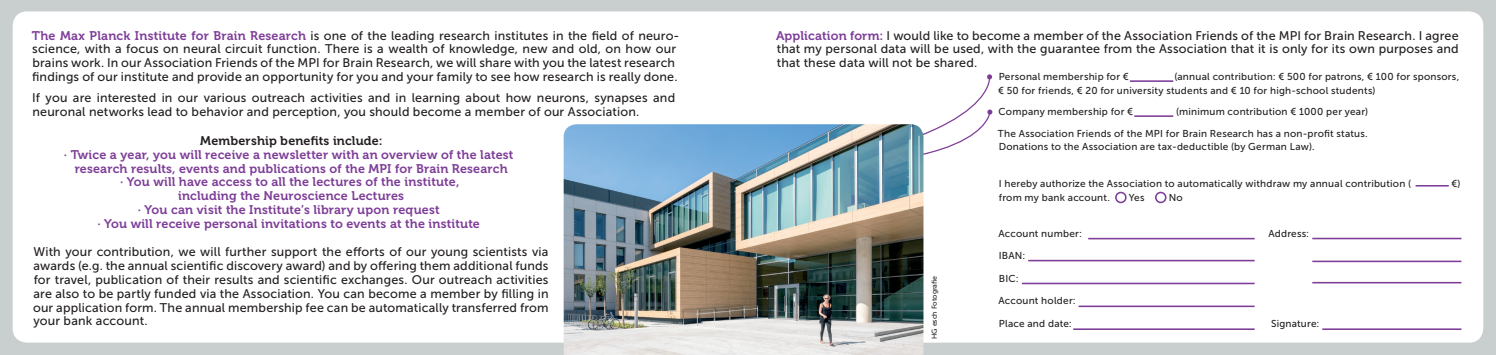
<style>
.page{position:relative;width:1496px;height:355px;background:#fff}
.page>*{position:absolute;margin:0;border:0;box-sizing:border-box;transform-origin:0 0}
.t1{font:12.5px/13.8px "Museo Sans 500";letter-spacing:.015em;color:#231f20}
.t2{font:12.5px/13.8px "Museo 700";letter-spacing:.01em;color:#7e3e98;text-align:center}
.t3{font:12.5px "Museo 700";letter-spacing:.015em;color:#231f20}
.t4{font:10px/13.8px "Museo Sans 500";letter-spacing:.025em;color:#231f20}
.t5{font:7px "Museo Sans 500";color:#231f20}
.s1{font-family:"Museo 700";color:#7e3e98}
</style>
<div class="page">
<div style="left:0;top:0;width:1495px;height:354px;background:#c9cfce"></div>
<div style="left:13px;top:11px;width:1470px;height:331px;background:#fff;border-radius:14px"></div>
<svg style="left:987px;top:74px;width:5px;height:6px"></svg>
<svg style="left:923px;top:109px;width:69px;height:72px"></svg>
<hr style="left:1129px;top:80px;width:44px;height:2px;background:#7e3e98">
<hr style="left:1415px;top:185px;width:33px;height:1px;background:#7e3e98">
<div style="left:1115px;top:191px;width:11px;height:12px;border:2px solid #7e3e98;border-radius:50%"></div>
<div style="left:1154px;top:191px;width:12px;height:12px;border:2px solid #7e3e98;border-radius:50%"></div>
<hr style="left:1088px;top:237px;width:166px;height:2px;background:#7e3e98">
<hr style="left:1028px;top:259px;width:226px;height:2px;background:#7e3e98">
<hr style="left:1021px;top:282px;width:233px;height:2px;background:#7e3e98">
<hr style="left:1078px;top:305px;width:176px;height:2px;background:#7e3e98">
<hr style="left:1073px;top:328px;width:181px;height:1px;background:#7e3e98">
<hr style="left:1312px;top:281px;width:149px;height:2px;background:#7e3e98">
<hr style="left:1312px;top:237px;width:149px;height:2px;background:#7e3e98">
<hr style="left:1312px;top:260px;width:149px;height:2px;background:#7e3e98">
<hr style="left:1322px;top:328px;width:139px;height:1px;background:#7e3e98">
<img style="left:563px;top:124px;width:360px;height:230px">
<hr style="left:1134px;top:115px;width:39px;height:2px;background:#7e3e98">
<p class="t1" style="left:32px;top:28px;width:649px"><span class="s1">The Max Planck Institute for Brain Research</span> is one of the leading research institutes in the field of neuro&shy;science, with a focus on neural circuit function. There is a wealth of knowledge, new and old, on how our brains work. In our Association Friends of the MPI for Brain Research, we will share with you the latest research findings of our institute and provide an opportunity for you and your family to see how research is really done.</p>
<p class="t1" style="left:32px;top:91px;width:644px">If you are interested in our various outreach activities and in learning about how neurons, synapses and neuronal networks lead to behavior and perception, you should become a member of our Association.</p>
<p class="t3" style="left:200px;top:133px;width:184px">Membership benefits include:</p>
<p class="t2" style="left:64px;top:147px;width:451px">· Twice a year, you will receive a newsletter with an overview of the latest research results, events and publications of the MPI for Brain Research<br>· You will have access to all the lectures of the institute,<br>including the Neuroscience Lectures<br>· You can visit the Institute’s library upon request<br>· You will receive personal invitations to events at the institute</p>
<p class="t1" style="left:33px;top:245px;width:517px;text-align:justify">With your contribution, we will further support the efforts of our young scientists via awards (e.g. the annual scientific discovery award) and by offering them additional funds for travel, publication of their results and scientific exchanges. Our outreach activities are also to be partly funded via the Association. You can become a member by filling in our application form. The annual membership fee can be automatically transferred from your bank account.</p>
<p class="t1" style="left:776px;top:28px;width:684px;text-align:justify"><span class="s1">Application form:</span> I would like to become a member of the Association Friends of the MPI for Brain Research. I agree that my personal data will be used, with the guarantee from the Association that it is only for its own purposes and that these data will not be shared.</p>
<p class="t4" style="left:998px;top:70px;width:132px">Personal membership for €</p>
<p class="t4" style="left:998px;top:70px;width:463px;text-indent:176px">(annual contribution: € 500 for patrons, € 100 for sponsors, € 50 for friends, € 20 for university students and € 10 for high-school students)</p>
<p class="t4" style="left:998px;top:105px;width:136px">Company membership for €</p>
<p class="t4" style="left:997px;top:101px;width:372px;line-height:21.2px;text-align:right">(minimum contribution € 1000 per year)<br>The Association Friends of the MPI for Brain Research has a non-profit status.</p>
<p class="t4" style="left:998px;top:140px;width:317px">Donations to the Association are tax-deductible (by German Law).</p>
<p class="t4" style="left:998px;top:176px;width:414px">I hereby authorize the Association to automatically withdraw my annual contribution (</p>
<p class="t4" style="left:1451px;top:176px;width:11px">€)</p>
<p class="t4" style="left:998px;top:190px;width:113px">from my bank account.</p>
<p class="t4" style="left:1128px;top:190px;width:17px">Yes</p>
<p class="t4" style="left:1168px;top:190px;width:16px">No</p>
<p class="t4" style="left:998px;top:226px;width:85px">Account number:</p>
<p class="t4" style="left:1268px;top:226px;width:42px">Address:</p>
<p class="t4" style="left:998px;top:249px;width:28px">IBAN:</p>
<p class="t4" style="left:998px;top:271px;width:21px">BIC:</p>
<p class="t4" style="left:998px;top:294px;width:79px">Account holder:</p>
<p class="t4" style="left:998px;top:316px;width:75px">Place and date:</p>
<p class="t4" style="left:1270px;top:316px;width:50px">Signature:</p>
<p class="t5" style="left:930px;top:339px;width:65px;rotate:-90deg">HG esch Fotografie</p>
</div>
